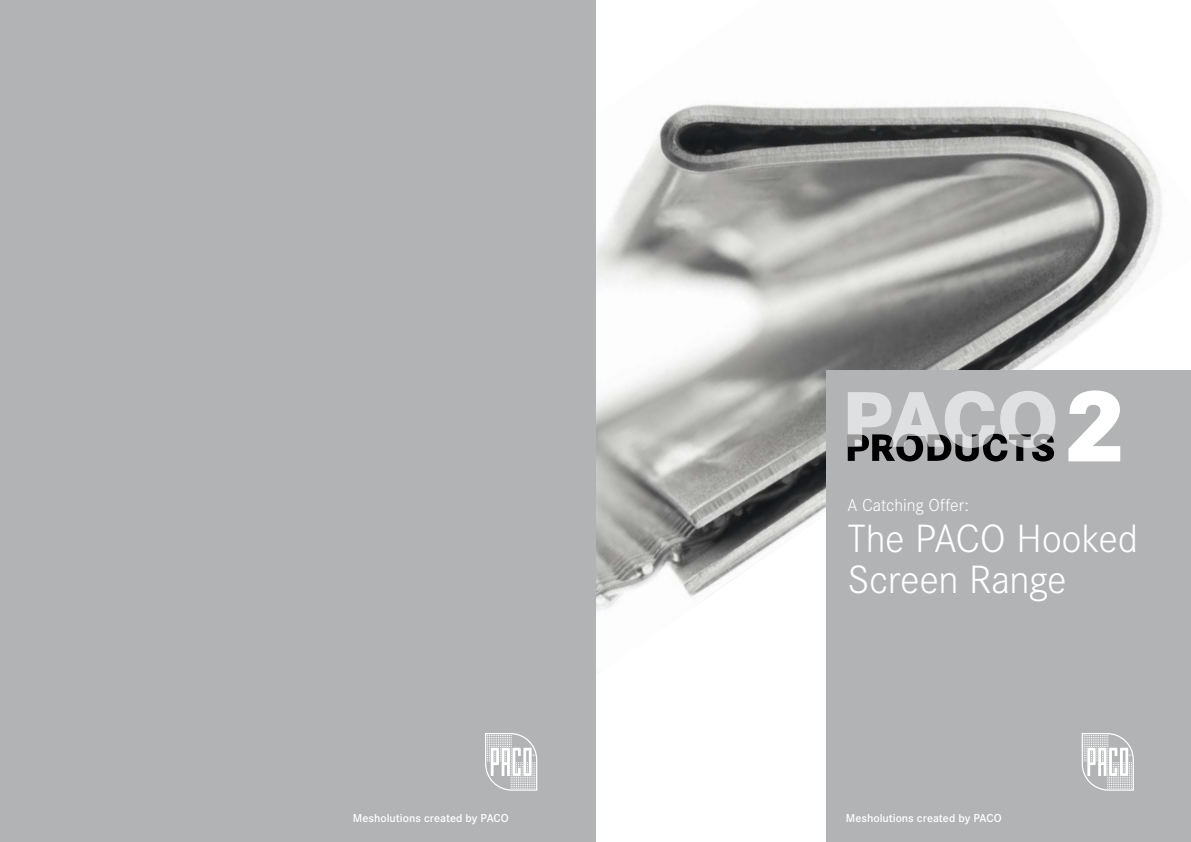
<style>
.page{position:relative;width:1191px;height:842px;background:#fff}
.page>*{position:absolute;margin:0;border:0;box-sizing:border-box;transform-origin:0 0}
.t1{font:300 41px/41px "Corporate S";letter-spacing:-.01em;color:#fff}
.t2{font:300 18px "Corporate S";letter-spacing:-.005em;color:#fff}
.t3{font:600 12px "Corporate S";color:#fff}
</style>
<div class="page">
<img style="left:596px;top:104px;width:595px;height:573px">
<div style="left:827px;top:371px;width:364px;height:471px;background:#b1b3b4"></div>
<svg style="left:1081px;top:733px;width:52px;height:58px"></svg>
<svg style="left:1068px;top:390px;width:52px;height:71px"></svg>
<div style="left:0;top:0;width:596px;height:842px;background:#b1b3b4"></div>
<svg style="left:485px;top:733px;width:52px;height:58px"></svg>
<svg style="left:847px;top:391px;width:208px;height:70px"></svg>
<h2 class="t2" style="left:847px;top:495px;width:123px">A Catching Offer:</h2>
<h1 class="t1" style="left:847px;top:519px;width:292px">The PACO Hooked<br>Screen Range</h1>
<p class="t3" style="left:353px;top:811px;width:157px">Mesholutions created by PACO</p>
<p class="t3" style="left:846px;top:811px;width:157px">Mesholutions created by PACO</p>
</div>
